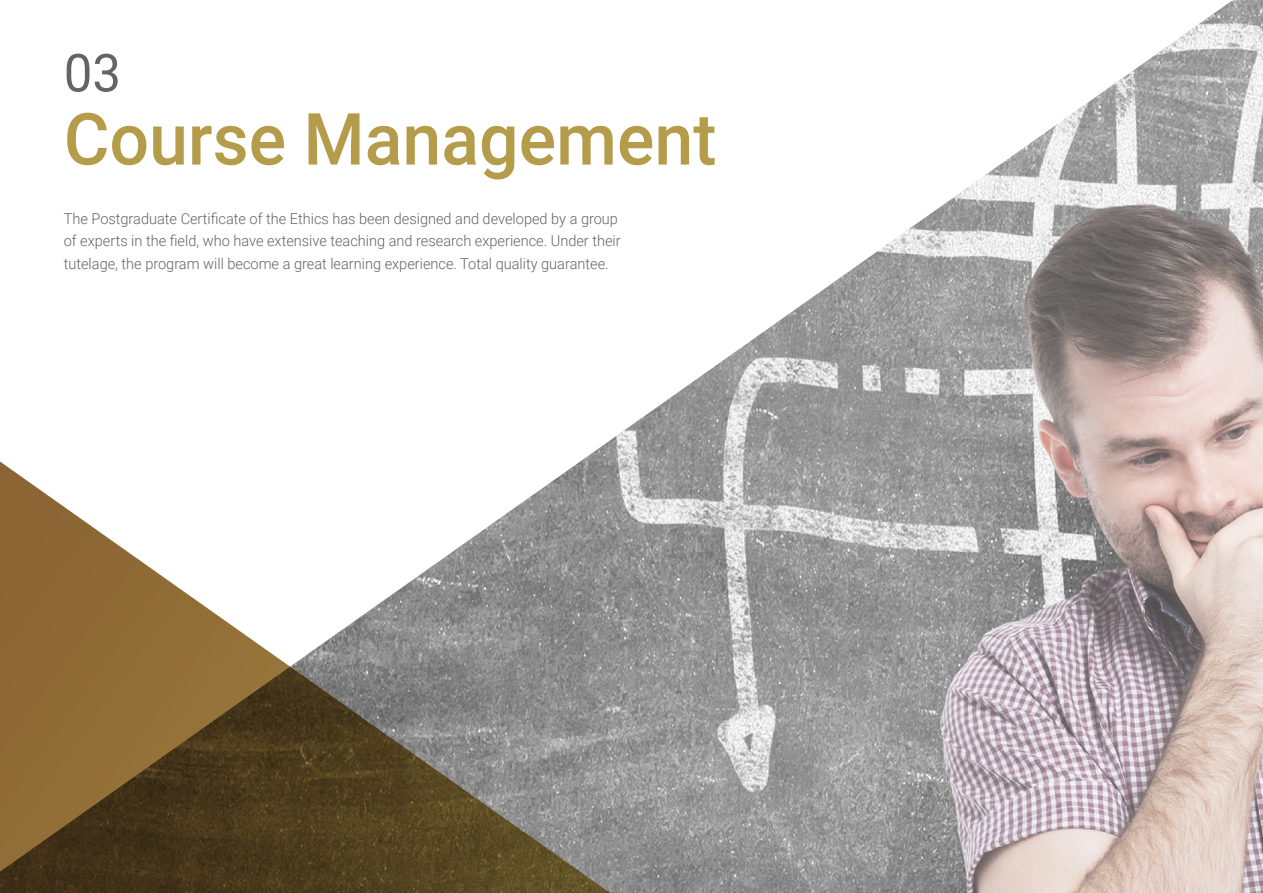
<style>
.page{position:relative;width:1263px;height:893px;background:#fff}
.page>*{position:absolute;margin:0;border:0;box-sizing:border-box;transform-origin:0 0}
.t1{font:500 72px "Roboto";color:#b49c4b}
.t2{font:52.5px "Roboto";color:#61646a}
.t3{font:300 15px/22.5px "Roboto";color:#61646a}
</style>
<div class="page">
<img style="left:602px;top:0;width:661px;height:893px">
<svg style="left:0;top:446px;width:640px;height:447px"></svg>
<h2 class="t2" style="left:64px;top:36px;width:59px">03</h2>
<h1 class="t1" style="left:64px;top:89px;width:654px">Course Management</h1>
<p class="t3" style="left:64px;top:207px;width:558px">The Postgraduate Certificate of the Ethics has been designed and developed by a group of experts in the field, who have extensive teaching and research experience. Under their tutelage, the program will become a great learning experience. Total quality guarantee.</p>
</div>
